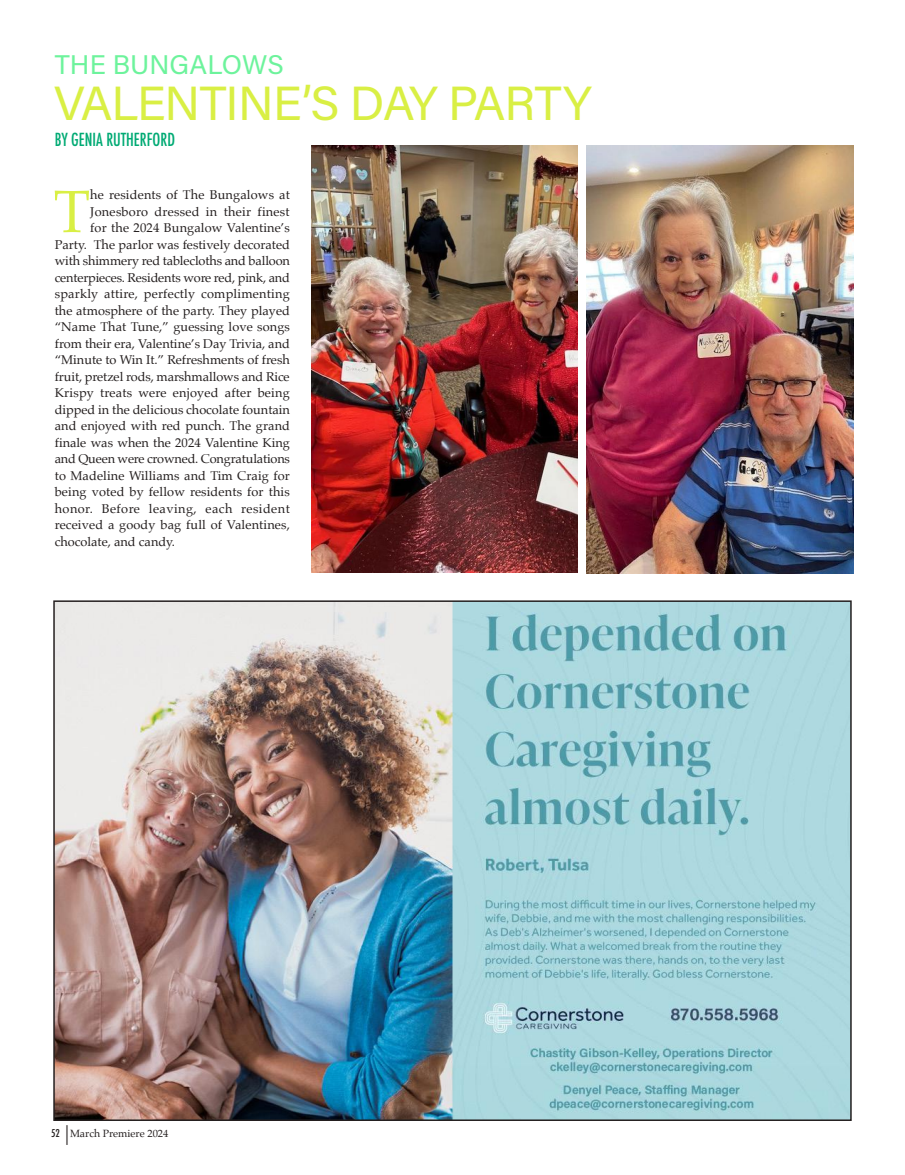
<style>
.page{position:relative;width:905px;height:1175px;background:#fff}
.page>*{position:absolute;margin:0;border:0;box-sizing:border-box;transform-origin:0 0}
.t1{font:60px "Palatino";color:#d9ef44}
.t2{font:48px "Acumin Variable Concept";letter-spacing:-.02em;color:#d9ef44}
.t3{font:27px "Acumin Variable Concept";color:#6df39c}
.t4{font:500 condensed 17.55px "Futura";color:#00aa74;scale:.94 1}
.t5{font:12.75px "Palatino";color:#241f1f}
.t6{font:12.75px "Palatino";letter-spacing:.035em;color:#241f1f}
.t7{font:12.75px "Palatino";letter-spacing:.02em;color:#241f1f}
.t8{font:10.5px "Palatino";color:#241f1f}
.s1{font-family:"Futura";font-weight:500;font-stretch:condensed}
.s2{font-family:"Futura";font-weight:500;font-stretch:condensed;font-size:21px}
</style>
<div class="page">
<img style="left:311px;top:146px;width:266px;height:426px">
<img style="left:587px;top:146px;width:266px;height:427px">
<img style="left:56px;top:603px;width:792px;height:514px">
<h3 class="t3" style="left:55px;top:46px;width:230px">THE BUNGALOWS</h3>
<h2 class="t2" style="left:54px;top:70px;width:539px">VALENTINE’S DAY PARTY</h2>
<h3 class="t4" style="left:55px;top:128px;width:129px">BY GENIA RUTHERFORD</h3>
<h1 class="t1" style="left:53px;top:162px;width:38px">T</h1>
<p class="t5" style="left:90px;top:184px;width:201px">he residents of The Bungalows at</p>
<p class="t7" style="left:90px;top:201px;width:201px">Jonesboro dressed in their finest</p>
<p class="t5" style="left:90px;top:217px;width:201px">for the 2024 Bungalow Valentine’s</p>
<p class="t5" style="left:55px;top:234px;width:237px">Party. The parlor was festively decorated</p>
<p class="t5" style="left:55px;top:250px;width:237px">with shimmery red tablecloths and balloon</p>
<p class="t5" style="left:55px;top:267px;width:237px">centerpieces. Residents wore red, pink, and</p>
<p class="t5" style="left:55px;top:283px;width:236px">sparkly attire, perfectly complimenting</p>
<p class="t5" style="left:55px;top:300px;width:237px">the atmosphere of the party. They played</p>
<p class="t5" style="left:55px;top:316px;width:237px">“Name That Tune,” guessing love songs</p>
<p class="t5" style="left:55px;top:333px;width:237px">from their era, Valentine’s Day Trivia, and</p>
<p class="t5" style="left:55px;top:349px;width:237px">“Minute to Win It.” Refreshments of fresh</p>
<p class="t5" style="left:55px;top:366px;width:236px">fruit, pretzel rods, marshmallows and Rice</p>
<p class="t5" style="left:55px;top:382px;width:237px">Krispy treats were enjoyed after being</p>
<p class="t5" style="left:55px;top:399px;width:237px">dipped in the delicious chocolate fountain</p>
<p class="t5" style="left:55px;top:415px;width:237px">and enjoyed with red punch. The grand</p>
<p class="t5" style="left:55px;top:432px;width:237px">finale was when the 2024 Valentine King</p>
<p class="t5" style="left:55px;top:448px;width:237px">and Queen were crowned. Congratulations</p>
<p class="t5" style="left:55px;top:465px;width:237px">to Madeline Williams and Tim Craig for</p>
<p class="t5" style="left:55px;top:481px;width:236px">being voted by fellow residents for this</p>
<p class="t6" style="left:55px;top:498px;width:237px">honor. Before leaving, each resident</p>
<p class="t5" style="left:55px;top:514px;width:236px">received a goody bag full of Valentines,</p>
<p class="t5" style="left:55px;top:531px;width:122px">chocolate, and candy.</p>
<p class="t8" style="left:51px;top:1124px;width:119px"><span class="s1">52</span> <span class="s2">|</span>March Premiere 2024</p>
</div>
